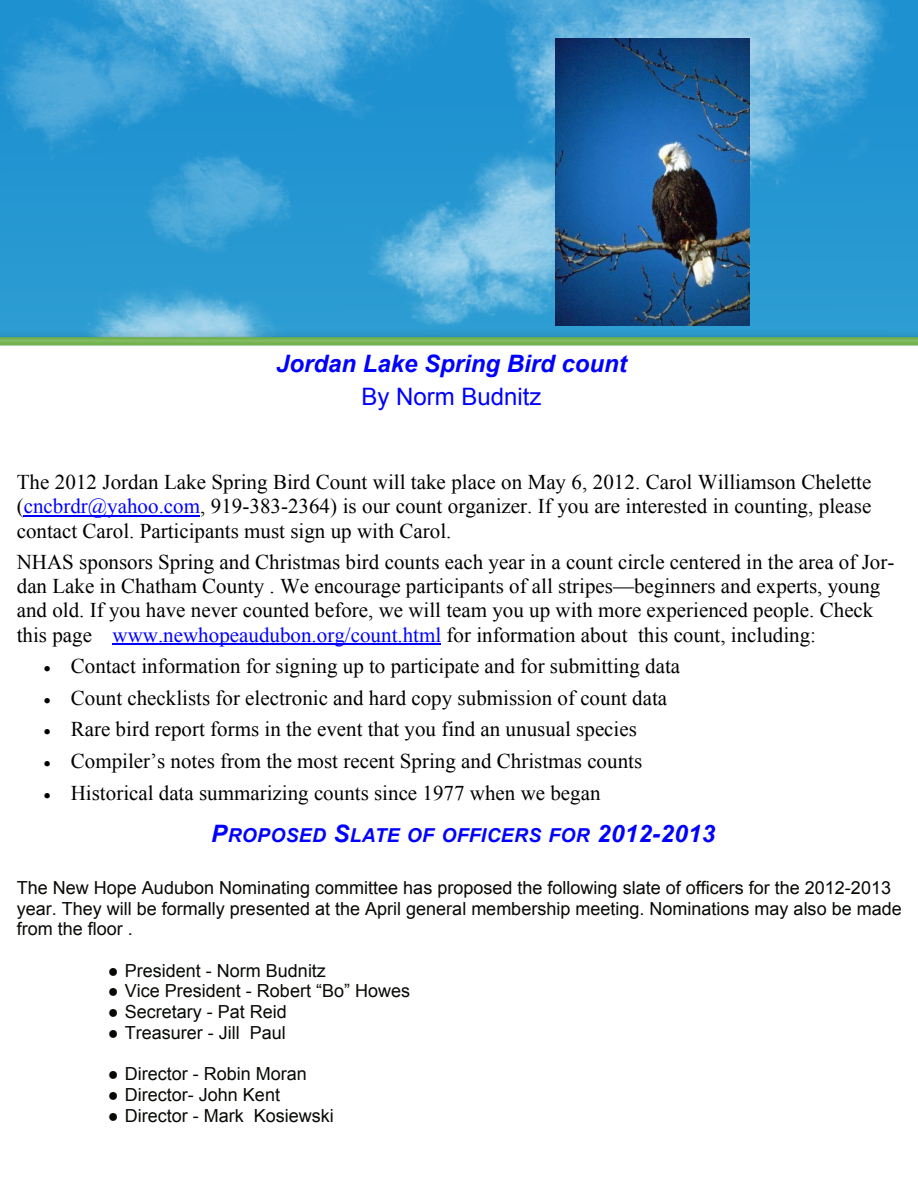
<style>
.page{position:relative;width:918px;height:1188px;background:#fff}
.page>*{position:absolute;margin:0;border:0;box-sizing:border-box;transform-origin:0 0}
.t1{font:italic 700 24px "Arial";color:#00f}
.t2{font:24px "Arial";color:#00f}
.t3{font:21px/24.2px "Times New Roman";color:#000;text-align:justify}
.t4{font:italic 700 19.2px "Arial";letter-spacing:.02em;color:#00f}
.t5{font:18px/20.7px "Arial";color:#060904}
.s1{color:#00f}
.s2{color:#fff}
.s3{font-size:24px}
.s4{font-family:"Times New Roman"}
</style>
<div class="page">
<img style="left:0;top:0;width:906px;height:92px">
<img style="left:556px;top:39px;width:193px;height:53px">
<svg style="left:0;top:92px;width:918px;height:553px"></svg>
<hr style="left:113px;top:644px;width:328px;height:1px;background:#00f">
<p class="t1" style="left:276px;top:354px;width:352px">Jordan Lake Spring Bird count</p>
<p class="t2" style="left:361px;top:388px;width:182px">By Norm Budnitz</p>
<p class="t3" style="left:17px;top:472px;width:856px">The 2012 Jordan Lake Spring Bird Count will take place on May 6, 2012. Carol Williamson Chelette (<span class="s1">cncbrdr@yahoo.com</span>, 919-383-2364) is our count organizer. If you are interested in counting, please contact Carol. Participants must sign up with Carol.</p>
<p class="t3" style="left:17px;top:552px;width:879px;text-align:left">NHAS sponsors Spring and Christmas bird counts each year in a count circle centered in the area of Jor&shy;dan Lake in Chatham County . We encourage participants of all stripes—beginners and experts, young and old. If you have never counted before, we will team you up with more experienced people. Check this page <span class="s2">w</span><span class="s1">www.newhopeaudubon.org/count.html</span> for information about this count, including:</p>
<p class="t3" style="left:44px;top:656px;width:638px">• Contact information for signing up to participate and for submitting data</p>
<p class="t3" style="left:44px;top:688px;width:625px">• Count checklists for electronic and hard copy submission of count data</p>
<p class="t3" style="left:44px;top:719px;width:595px">• Rare bird report forms in the event that you find an unusual species</p>
<p class="t3" style="left:44px;top:751px;width:600px">• Compiler’s notes from the most recent Spring and Christmas counts</p>
<p class="t3" style="left:44px;top:783px;width:558px">• Historical data summarizing counts since 1977 when we began</p>
<p class="t4" style="left:211px;top:828px;width:505px"><span class="s3">P</span>ROPOSED <span class="s3">S</span>LATE OF OFFICERS FOR <span class="s3">2012-2013</span></p>
<p class="t5" style="left:17px;top:879px;width:886px">The New Hope Audubon Nominating committee has proposed the following slate of officers for the 2012-2013 year. They will be formally presented at the April general membership meeting. Nominations may also be made from the floor .</p>
<p class="t5" style="left:108px;top:962px;width:220px"><span class="s4">●</span> President - Norm Budnitz</p>
<p class="t5" style="left:108px;top:982px;width:304px"><span class="s4">●</span> Vice President - Robert “Bo” Howes</p>
<p class="t5" style="left:108px;top:1003px;width:181px"><span class="s4">●</span> Secretary - Pat Reid</p>
<p class="t5" style="left:108px;top:1024px;width:180px"><span class="s4">●</span> Treasurer - Jill Paul</p>
<p class="t5" style="left:108px;top:1065px;width:201px"><span class="s4">●</span> Director - Robin Moran</p>
<p class="t5" style="left:108px;top:1086px;width:174px"><span class="s4">●</span> Director- John Kent</p>
<p class="t5" style="left:108px;top:1107px;width:228px"><span class="s4">●</span> Director - Mark Kosiewski</p>
</div>
